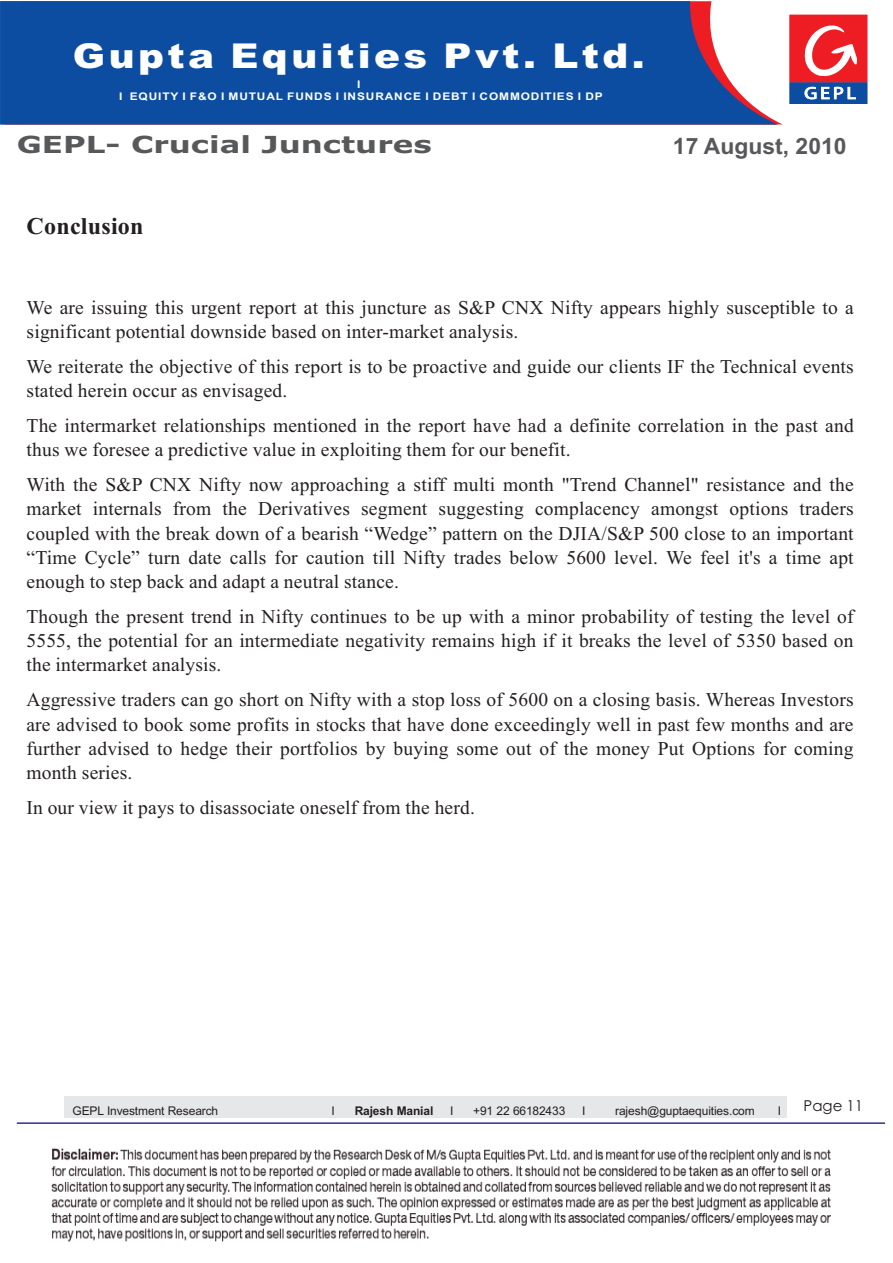
<style>
.page{position:relative;width:893px;height:1263px;background:#fff}
.page>*{position:absolute;margin:0;border:0;box-sizing:border-box;transform-origin:0 0}
.t1{font:900 34.2px "Arial";letter-spacing:.09em;color:#fff;scale:1.13 1}
.t2{font:700 24px "Times New Roman";letter-spacing:.01em;color:#231f20}
.t3{font:700 23.55px "Verdana";color:#57585a;scale:1.32 1}
.t4{font:700 22.5px "Arial";color:#57585a}
.t5{font:19.5px/24.2px "Times New Roman";letter-spacing:.01em;color:#231f20}
.t6{font:15px "Century Gothic";color:#231f20}
.t7{font:12px "Arial";letter-spacing:-.02em;color:#231f20}
.t8{font:12px "Arial";color:#231f20}
.t9{font:700 12px "Arial";letter-spacing:-.02em;color:#231f20}
.t10{font:700 10.5px/11.7px "Arial";letter-spacing:.075em;color:#fff;text-align:center;scale:1.13 1}
</style>
<div class="page">
<img style="left:51px;top:1148px;width:780px;height:94px">
<div style="left:64px;top:1096px;width:722px;height:22px;background:#e6e7e9"></div>
<hr style="left:17px;top:1122px;width:868px;height:2px;background:#2e3092">
<svg style="left:0;top:1px;width:778px;height:123px;background:#2057a4"></svg>
<div style="left:789px;top:15px;width:78px;height:67px;background:#ee1d23"></div>
<div style="left:789px;top:82px;width:78px;height:22px;background:#0d4da1"></div>
<svg style="left:804px;top:25px;width:53px;height:52px"></svg>
<svg style="left:805px;top:87px;width:51px;height:12px"></svg>
<h1 class="t1" style="left:73px;top:43px;width:507px">Gupta Equities Pvt. Ltd.</h1>
<p class="t10" style="left:119px;top:79px;width:430px">I<br>I EQUITY I F&amp;O I MUTUAL FUNDS I INSURANCE I DEBT I COMMODITIES I DP</p>
<p class="t3" style="left:17px;top:135px;width:316px">GEPL- Crucial Junctures</p>
<p class="t4" style="left:673px;top:138px;width:175px">17 August, 2010</p>
<p class="t4" style="left:686px;top:138px;width:14px">2</p>
<p class="t2" style="left:27px;top:218px;width:118px">Conclusion</p>
<p class="t5" style="left:27px;top:297px;width:829px">We are issuing this urgent report at this juncture as S&amp;P CNX Nifty appears highly susceptible to a significant potential downside based on inter-market analysis.</p>
<p class="t5" style="left:27px;top:356px;width:829px">We reiterate the objective of this report is to be proactive and guide our clients IF the Technical events stated herein occur as envisaged.</p>
<p class="t5" style="left:27px;top:415px;width:829px">The intermarket relationships mentioned in the report have had a definite correlation in the past and thus we foresee a predictive value in exploiting them for our benefit.</p>
<p class="t5" style="left:26px;top:474px;width:829px;text-align:justify">With the S&amp;P CNX Nifty now approaching a stiff multi month "Trend Channel" resistance and the market internals from the Derivatives segment suggesting complacency amongst options traders coupled with the break down of a bearish “Wedge” pattern on the DJIA/S&amp;P 500 close to an important “Time Cycle” turn date calls for caution till Nifty trades below 5600 level. We feel it's a time apt enough to step back and adapt a neutral stance.</p>
<p class="t5" style="left:26px;top:606px;width:829px;text-align:justify">Though the present trend in Nifty continues to be up with a minor probability of testing the level of 5555, the potential for an intermediate negativity remains high if it breaks the level of 5350 based on the intermarket analysis.</p>
<p class="t5" style="left:26px;top:690px;width:829px;text-align:justify">Aggressive traders can go short on Nifty with a stop loss of 5600 on a closing basis. Whereas Investors are advised to book some profits in stocks that have done exceedingly well in past few months and are further advised to hedge their portfolios by buying some out of the money Put Options for coming month series.</p>
<p class="t5" style="left:26px;top:797px;width:450px">In our view it pays to disassociate oneself from the herd.</p>
<p class="t7" style="left:72px;top:1106px;width:147px">GEPL Investment Research</p>
<p class="t7" style="left:331px;top:1106px;width:5px">I</p>
<p class="t9" style="left:355px;top:1106px;width:80px">Rajesh Manial</p>
<p class="t7" style="left:450px;top:1106px;width:5px">I</p>
<p class="t7" style="left:473px;top:1106px;width:94px">+91 22 66182433</p>
<p class="t7" style="left:582px;top:1106px;width:5px">I</p>
<p class="t8" style="left:615px;top:1106px;width:141px">rajesh@guptaequities.com</p>
<p class="t7" style="left:778px;top:1106px;width:5px">I</p>
<p class="t6" style="left:803px;top:1100px;width:61px">Page 11</p>
</div>
